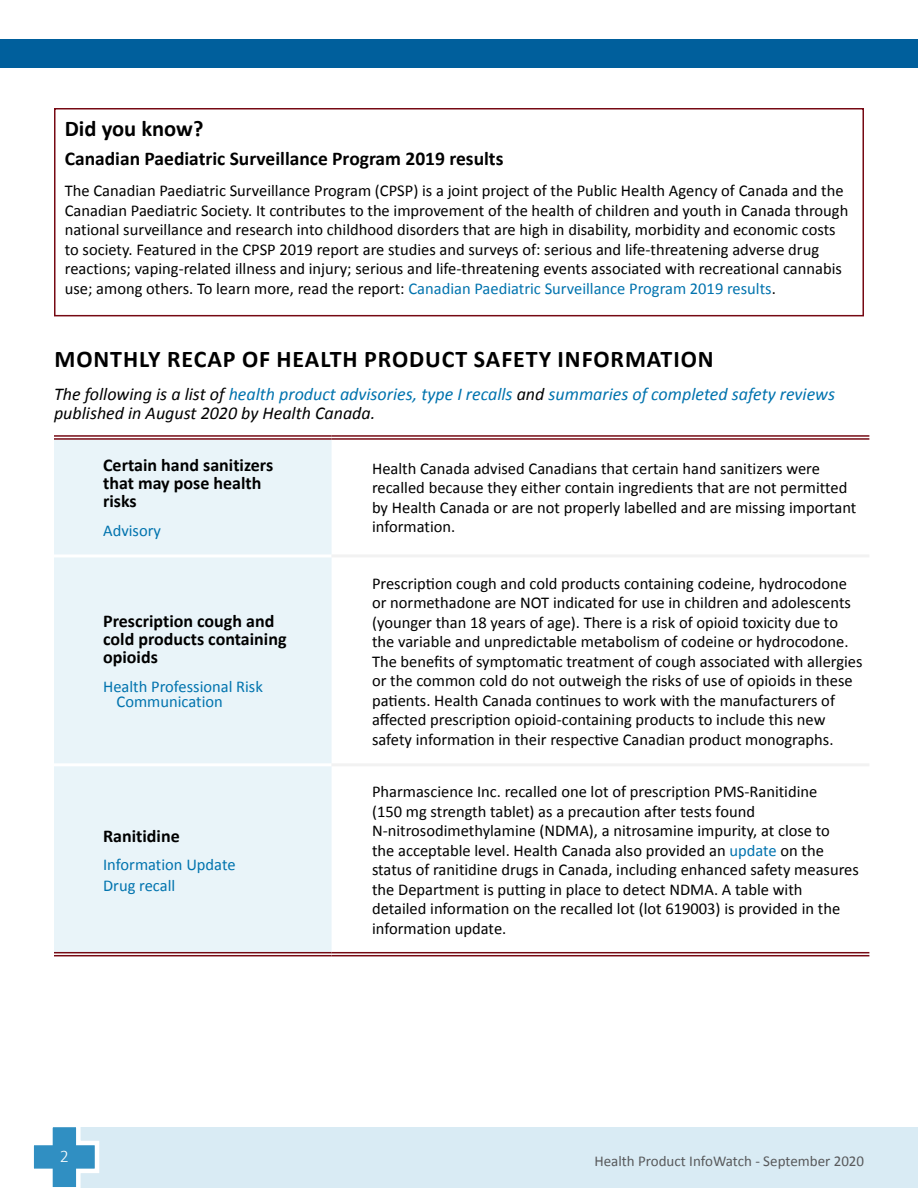
<style>
.page{position:relative;width:918px;height:1188px;background:#fff}
.page>*{position:absolute;margin:0;border:0;box-sizing:border-box;transform-origin:0 0}
.t1{font:700 24px "Calibri";letter-spacing:.04em;color:#000}
.t2{font:700 22.5px "Calibri";color:#000}
.t3{font:700 19.5px "Calibri";color:#000}
.t4{font:italic 18px/19.5px "Calibri";color:#0073ae}
.t5{font:700 18px/18px "Calibri";color:#000}
.t6{font:300 18px "Calibri";color:#fff}
.t7{font:16.5px/19.5px "Calibri";color:#000}
.t8{font:16.5px/15px "Calibri";color:#0073ae}
.t9{font:15px "Calibri";color:#58595b}
.s1{color:#0073ae}
.s2{color:#000}
</style>
<div class="page">
<div style="left:64px;top:1127px;width:854px;height:61px;background:#d9ebf4"></div>
<svg style="left:33px;top:1127px;width:66px;height:61px"></svg>
<div style="left:0;top:39px;width:918px;height:29px;background:#005f9c"></div>
<div style="left:54px;top:440px;width:278px;height:512px;background:#e9f4f9"></div>
<svg style="left:54px;top:953px;width:278px;height:2px"></svg>
<svg style="left:332px;top:953px;width:537px;height:2px"></svg>
<hr style="left:54px;top:554px;width:278px;height:3px;background:#fff">
<hr style="left:54px;top:763px;width:278px;height:3px;background:#fff">
<hr style="left:332px;top:554px;width:537px;height:3px;background:#f2f2f2">
<hr style="left:332px;top:763px;width:537px;height:3px;background:#f2f2f2">
<hr style="left:54px;top:435px;width:278px;height:2px;background:#760913">
<hr style="left:54px;top:438px;width:278px;height:2px;background:#760913">
<hr style="left:332px;top:435px;width:537px;height:2px;background:#760913">
<hr style="left:332px;top:438px;width:537px;height:2px;background:#760913">
<hr style="left:54px;top:952px;width:278px;height:1px;background:#760913">
<hr style="left:54px;top:955px;width:278px;height:1px;background:#760913">
<hr style="left:332px;top:952px;width:537px;height:1px;background:#760913">
<hr style="left:332px;top:955px;width:537px;height:1px;background:#760913">
<div style="left:54px;top:108px;width:810px;height:208px;border:2px solid #760913"></div>
<h2 class="t2" style="left:65px;top:114px;width:140px">Did you know?</h2>
<p class="t3" style="left:65px;top:146px;width:440px">Canadian Paediatric Surveillance Program 2019 results</p>
<p class="t7" style="left:65px;top:181px;width:785px">The Canadian Paediatric Surveillance Program (CPSP) is a joint project of the Public Health Agency of Canada and the Canadian Paediatric Society. It contributes to the improvement of the health of children and youth in Canada through national surveillance and research into childhood disorders that are high in disability, morbidity and economic costs to society. Featured in the CPSP 2019 report are studies and surveys of: serious and life-threatening adverse drug reactions; vaping-related illness and injury; serious and life-threatening events associated with recreational cannabis use; among others. To learn more, read the report: <span class="s1">Canadian Paediatric Surveillance Program 2019 results</span>.</p>
<h1 class="t1" style="left:54px;top:343px;width:661px">MONTHLY RECAP OF HEALTH PRODUCT SAFETY INFORMATION</h1>
<p class="t4" style="left:54px;top:383px;width:783px"><span class="s2">The following is a list of</span> health product advisories, type I recalls <span class="s2">and</span> summaries of completed safety reviews <span class="s2">published in August 2020 by Health Canada.</span></p>
<p class="t5" style="left:103px;top:456px;width:172px">Certain hand sanitizers that may pose health risks</p>
<p class="t8" style="left:103px;top:523px;width:59px">Advisory</p>
<p class="t7" style="left:372px;top:458px;width:486px">Health Canada advised Canadians that certain hand sanitizers were recalled because they either contain ingredients that are not permitted by Health Canada or are not properly labelled and are missing important information.</p>
<p class="t5" style="left:103px;top:612px;width:185px">Prescription cough and cold products containing opioids</p>
<p class="t8" style="left:117px;top:679px;width:148px;text-indent:-13px">Health Professional Risk<br>Communication</p>
<p class="t5" style="left:103px;top:827px;width:78px">Ranitidine</p>
<p class="t8" style="left:103px;top:854px;width:134px;line-height:21px">Information Update<br>Drug recall</p>
<p class="t7" style="left:372px;top:573px;width:492px">Prescription cough and cold products containing codeine, hydrocodone or normethadone are NOT indicated for use in children and adolescents (younger than 18 years of age). There is a risk of opioid toxicity due to the variable and unpredictable metabolism of codeine or hydrocodone.<br>The benefits of symptomatic treatment of cough associated with allergies or the common cold do not outweigh the risks of use of opioids in these patients. Health Canada continues to work with the manufacturers of affected prescription opioid-containing products to include this new safety information in their respective Canadian product monographs.</p>
<p class="t7" style="left:372px;top:782px;width:488px">Pharmascience Inc. recalled one lot of prescription PMS-Ranitidine<br>(150 mg strength tablet) as a precaution after tests found N-nitrosodimethylamine (NDMA), a nitrosamine impurity, at close to<br>the acceptable level. Health Canada also provided an <span class="s1">update</span> on the status of ranitidine drugs in Canada, including enhanced safety measures the Department is putting in place to detect NDMA. A table with detailed information on the recalled lot (lot 619003) is provided in the information update.</p>
<p class="t6" style="left:60px;top:1145px;width:11px">2</p>
<p class="t9" style="left:594px;top:1151px;width:271px">Health Product InfoWatch - September 2020</p>
</div>
